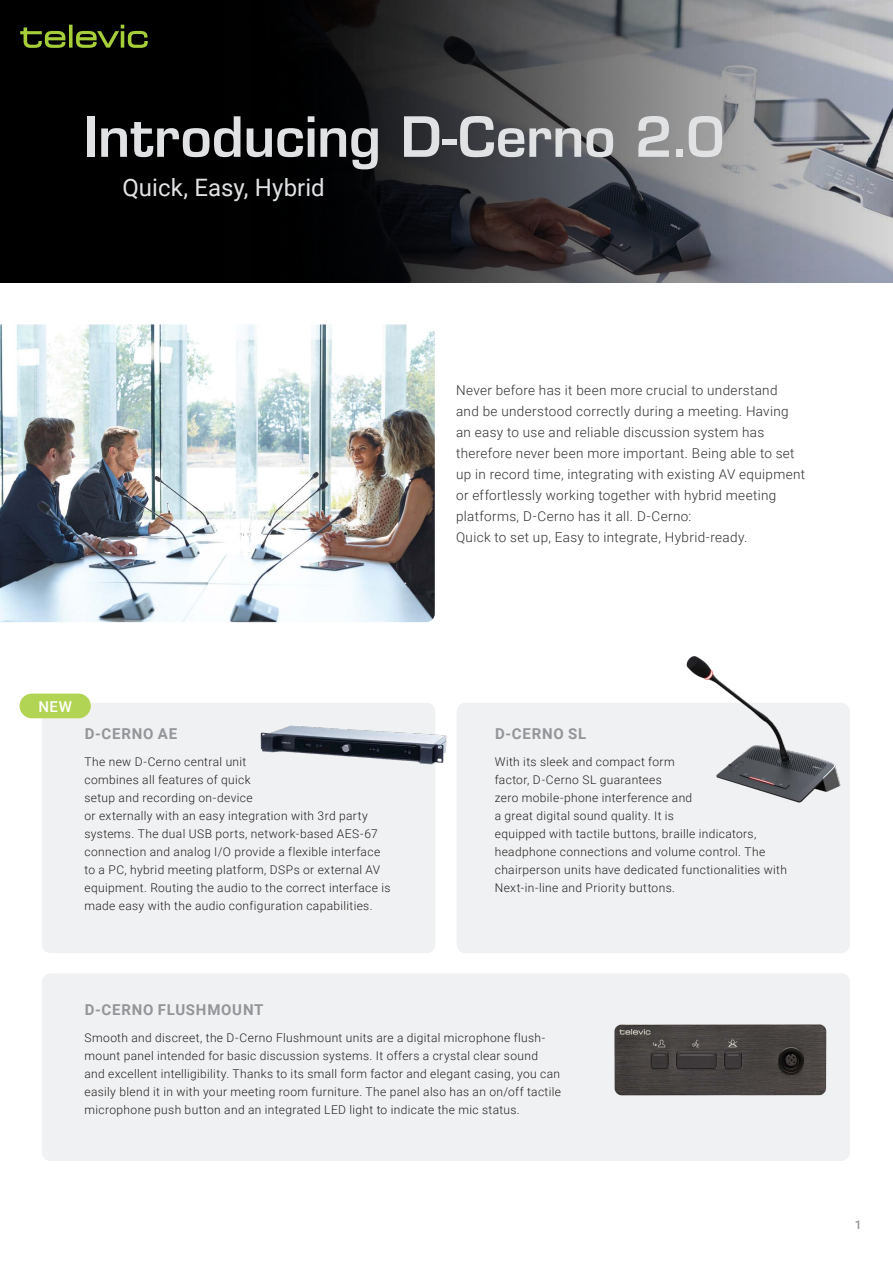
<style>
.page{position:relative;width:893px;height:1263px;background:#fff}
.page>*{position:absolute;margin:0;border:0;box-sizing:border-box;transform-origin:0 0}
.t1{font:600 54px "Eurostile LT Std";color:#e1e2e4}
.t2{font:24px "Roboto";letter-spacing:.005em;color:#e1e2e4}
.P_-_line_suggestion_box{font:700 15px "Roboto";letter-spacing:.05em;color:#939598}
.P_-_Normal_text{font:500 15px "Roboto";color:#fff}
.P_-_Normal_text-2{font:300 13.5px/21px "Roboto";letter-spacing:.025em;color:#312f30}
.P_-_Small_text{font:300 12px/18px "Roboto";letter-spacing:.03em;color:#231f20}
.t3{font:500 12px "Roboto";color:#939598}
</style>
<div class="page">
<div style="left:0;top:0;width:893px;height:385px;background:#000"></div>
<img style="left:316px;top:0;width:577px;height:283px">
<svg style="left:20px;top:25px;width:128px;height:23px"></svg>
<div style="left:0;top:283px;width:893px;height:980px;background:#fff"></div>
<img style="left:0;top:324px;width:435px;height:298px">
<div style="left:42px;top:703px;width:393px;height:250px;background:#f0f1f2;border-radius:9px"></div>
<div style="left:457px;top:703px;width:393px;height:250px;background:#f0f1f2;border-radius:9px"></div>
<div style="left:42px;top:973px;width:808px;height:188px;background:#f0f1f2;border-radius:9px"></div>
<img style="left:614px;top:975px;width:234px;height:121px">
<img style="left:260px;top:704px;width:201px;height:61px">
<img style="left:686px;top:656px;width:155px;height:147px">
<div style="left:20px;top:693px;width:71px;height:25px;background:#b2d454;border-radius:12px"></div>
<p class="t1" style="left:84px;top:103px;width:642px">Introducing D-Cerno 2.0</p>
<p class="t2" style="left:122px;top:171px;width:204px">Quick, Easy, Hybrid</p>
<p class="P_-_Normal_text-2" style="left:456px;top:379px;width:351px">Never before has it been more crucial to understand<br>and be understood correctly during a meeting. Having an easy to use and reliable discussion system has therefore never been more important. Being able to set up in record time, integrating with existing AV equipment or effortlessly working together with hybrid meeting platforms, D-Cerno has it all. D-Cerno:<br>Quick to set up, Easy to integrate, Hybrid-ready.</p>
<p class="P_-_Normal_text" style="left:38px;top:696px;width:35px">NEW</p>
<p class="P_-_line_suggestion_box" style="left:85px;top:723px;width:94px">D-CERNO AE</p>
<p class="P_-_Small_text" style="left:85px;top:752px;width:307px">The new D-Cerno central unit<br>combines all features of quick<br>setup and recording on-device<br>or externally with an easy integration with 3rd party systems. The dual USB ports, network-based AES-67 connection and analog I/O provide a flexible interface to a PC, hybrid meeting platform, DSPs or external AV equipment. Routing the audio to the correct interface is made easy with the audio configuration capabilities.</p>
<p class="P_-_line_suggestion_box" style="left:495px;top:723px;width:93px">D-CERNO SL</p>
<p class="P_-_Small_text" style="left:495px;top:752px;width:294px">With its sleek and compact form<br>factor, D-Cerno SL guarantees<br>zero mobile-phone interference and<br>a great digital sound quality. It is<br>equipped with tactile buttons, braille indicators, headphone connections and volume control. The chairperson units have dedicated functionalities with Next-in-line and Priority buttons.</p>
<p class="P_-_line_suggestion_box" style="left:85px;top:999px;width:180px">D-CERNO FLUSHMOUNT</p>
<p class="P_-_Small_text" style="left:85px;top:1028px;width:478px">Smooth and discreet, the D-Cerno Flushmount units are a digital microphone flush&shy;mount panel intended for basic discussion systems. It offers a crystal clear sound and excellent intelligibility. Thanks to its small form factor and elegant casing, you can easily blend it in with your meeting room furniture. The panel also has an on/off tactile microphone push button and an integrated LED light to indicate the mic status.</p>
<p class="t3" style="left:855px;top:1216px;width:8px">1</p>
</div>
